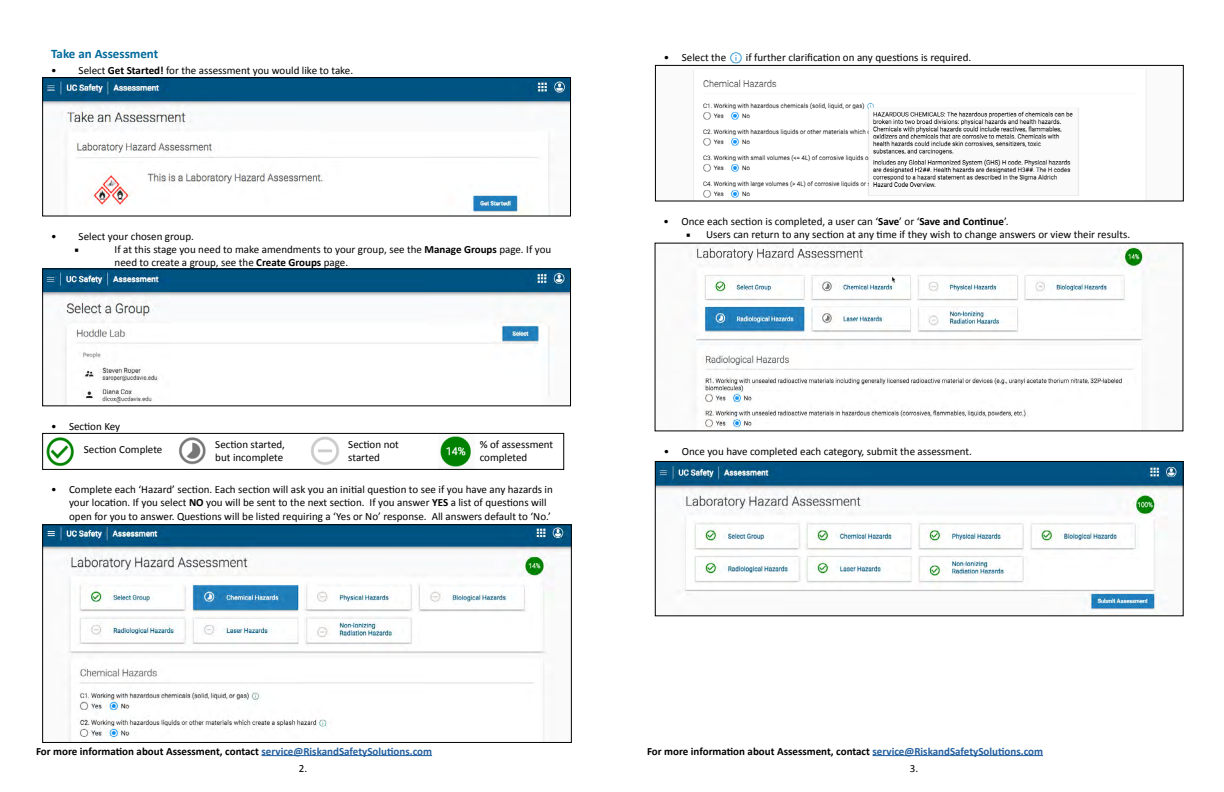
<style>
.page{position:relative;width:1224px;height:792px;background:#fff}
.page>*{position:absolute;margin:0;border:0;box-sizing:border-box;transform-origin:0 0}
.t1{font:700 13px "Calibri";color:#006a9c}
.t2{font:11px/13.2px "Calibri";color:#000}
.t3{font:700 11px "Calibri";color:#000}
.t4{font:11px "Minion Pro";color:#000}
.s1{font-weight:700}
.s2{font-family:"Minion Pro"}
.s3{color:#215e9e}
</style>
<div class="page">
<hr style="left:873px;top:755px;width:170px;height:1px;background:#215e9e">
<hr style="left:262px;top:755px;width:170px;height:1px;background:#215e9e">
<img style="left:44px;top:79px;width:525px;height:135px">
<div style="left:42px;top:77px;width:529px;height:139px;border:1px solid #000"></div>
<img style="left:44px;top:271px;width:525px;height:133px">
<img style="left:44px;top:527px;width:526px;height:214px">
<div style="left:42px;top:525px;width:530px;height:218px;border:1px solid #000"></div>
<img style="left:729px;top:52px;width:14px;height:13px">
<img style="left:693px;top:70px;width:454px;height:129px">
<div style="left:655px;top:65px;width:528px;height:136px;border:1px solid #000"></div>
<img style="left:693px;top:245px;width:474px;height:184px">
<img style="left:46px;top:437px;width:28px;height:30px">
<img style="left:311px;top:436px;width:28px;height:29px">
<img style="left:178px;top:437px;width:28px;height:28px">
<img style="left:440px;top:436px;width:31px;height:31px">
<div style="left:42px;top:433px;width:522px;height:37px;border:1px solid #000"></div>
<img style="left:657px;top:463px;width:524px;height:149px">
<div style="left:655px;top:461px;width:528px;height:155px;border:1px solid #000"></div>
<p class="t1" style="left:51px;top:46px;width:109px">Take an Assessment</p>
<p class="t2" style="left:51px;top:63px;width:304px">• Select <span class="s1">Get Started!</span> for the assessment you would like to take.</p>
<p class="t2" style="left:51px;top:229px;width:144px">• Select your chosen group.</p>
<p class="t4" style="left:75px;top:242px;width:6px">■</p>
<p class="t2" style="left:115px;top:242px;width:438px">If at this stage you need to make amendments to your group, see the <span class="s1">Manage Groups</span> page. If you need to create a group, see the <span class="s1">Create Groups</span> page.</p>
<p class="t2" style="left:51px;top:419px;width:71px">• Section Key</p>
<p class="t2" style="left:215px;top:437px;width:71px">Section started, but incomplete</p>
<p class="t2" style="left:480px;top:437px;width:75px">% of assessment completed</p>
<p class="t2" style="left:84px;top:442px;width:80px">Section Complete</p>
<p class="t2" style="left:348px;top:437px;width:52px">Section not started</p>
<p class="t2" style="left:69px;top:482px;width:485px;text-indent:-18px">• Complete each ‘Hazard’ section. Each section will ask you an initial question to see if you have any hazards in your location. If you select <span class="s1">NO</span> you will be sent to the next section. If you answer <span class="s1">YES</span> a list of questions will open for you to answer. Questions will be listed requiring a ‘Yes or No’ response. All answers default to ‘No.’</p>
<p class="t2" style="left:664px;top:50px;width:64px">• Select the</p>
<p class="t2" style="left:746px;top:50px;width:227px">if further clarification on any questions is required.</p>
<p class="t2" style="left:664px;top:214px;width:346px">• Once each section is completed, a user can ‘<span class="s1">Save</span>’ or ‘<span class="s1">Save and Continue</span>’.</p>
<p class="t2" style="left:686px;top:227px;width:445px"><span class="s2">■</span> Users can return to any section at any time if they wish to change answers or view their results.</p>
<p class="t2" style="left:664px;top:444px;width:310px">• Once you have completed each category, submit the assessment.</p>
<p class="t3" style="left:36px;top:744px;width:398px">For more information about Assessment, contact <span class="s3">service@RiskandSafetySolutions.com</span></p>
<p class="t3" style="left:647px;top:744px;width:398px">For more information about Assessment, contact <span class="s3">service@RiskandSafetySolutions.com</span></p>
<p class="t2" style="left:299px;top:761px;width:10px">2.</p>
<p class="t2" style="left:910px;top:761px;width:10px">3.</p>
</div>
